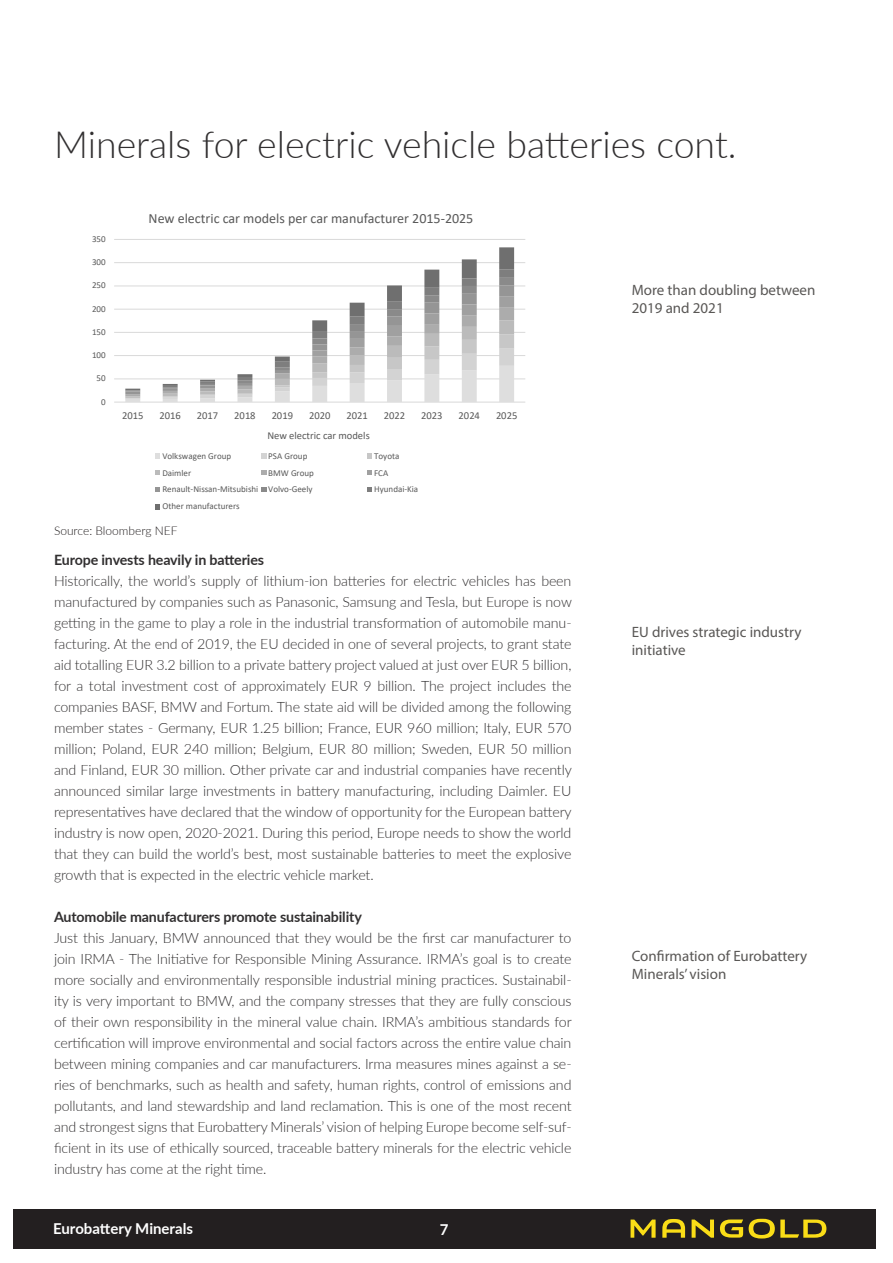
<style>
.page{position:relative;width:893px;height:1263px;background:#fff}
.page>*{position:absolute;margin:0;border:0;box-sizing:border-box;transform-origin:0 0}
.t1{font:300 37.5px "Lato";color:#312f30}
.Sidotext_analys{font:15px/18px "Myriad Pro";color:#595755}
.t2{font:700 15px "Lato";color:#fff}
.t3{font:300 14.25px/21px "Lato";letter-spacing:-.01em;color:#312f30;text-align:justify}
.t4{font:700 14.25px "Lato";letter-spacing:-.01em;color:#312f30}
.t5{font:14.1px "Calibri";letter-spacing:-.005em;color:#595959}
.t6{font:300 12px "Lato";color:#231f20}
.t7{font:10.65px "Calibri";letter-spacing:-.005em;color:#595959}
.t8{font:9px "Calibri";color:#595959}
</style>
<div class="page">
<div style="left:13px;top:1209px;width:862px;height:40px;background:#231f20"></div>
<svg style="left:630px;top:1219px;width:26px;height:19px"></svg>
<svg style="left:692px;top:1219px;width:22px;height:19px"></svg>
<svg style="left:662px;top:1219px;width:23px;height:19px"></svg>
<svg style="left:720px;top:1219px;width:23px;height:18px"></svg>
<svg style="left:749px;top:1219px;width:77px;height:19px"></svg>
<hr style="left:114px;top:402px;width:411px;height:1px;background:#d9d9d9">
<hr style="left:114px;top:378px;width:411px;height:1px;background:#d9d9d9">
<hr style="left:114px;top:355px;width:411px;height:1px;background:#d9d9d9">
<hr style="left:114px;top:332px;width:411px;height:1px;background:#d9d9d9">
<hr style="left:114px;top:309px;width:411px;height:1px;background:#d9d9d9">
<hr style="left:114px;top:286px;width:411px;height:1px;background:#d9d9d9">
<hr style="left:114px;top:262px;width:411px;height:1px;background:#d9d9d9">
<hr style="left:114px;top:239px;width:411px;height:1px;background:#d9d9d9">
<svg style="left:125px;top:390px;width:389px;height:12px"></svg>
<svg style="left:125px;top:247px;width:389px;height:143px"></svg>
<svg style="left:155px;top:454px;width:5px;height:5px"></svg>
<svg style="left:261px;top:454px;width:5px;height:5px"></svg>
<svg style="left:367px;top:454px;width:5px;height:5px"></svg>
<svg style="left:155px;top:470px;width:5px;height:5px"></svg>
<svg style="left:261px;top:470px;width:5px;height:5px"></svg>
<svg style="left:367px;top:470px;width:5px;height:5px"></svg>
<svg style="left:155px;top:487px;width:5px;height:5px"></svg>
<svg style="left:261px;top:487px;width:5px;height:5px"></svg>
<svg style="left:367px;top:487px;width:5px;height:5px"></svg>
<svg style="left:155px;top:504px;width:5px;height:5px"></svg>
<p class="t1" style="left:54px;top:118px;width:684px">Minerals for electric vehicle batteries cont.</p>
<p class="t8" style="left:92px;top:233px;width:15px">350</p>
<p class="t8" style="left:92px;top:256px;width:15px">300</p>
<p class="t8" style="left:92px;top:279px;width:15px">250</p>
<p class="t8" style="left:92px;top:302px;width:15px">200</p>
<p class="t8" style="left:92px;top:326px;width:15px">150</p>
<p class="t8" style="left:92px;top:349px;width:15px">100</p>
<p class="t8" style="left:97px;top:372px;width:11px">50</p>
<p class="t8" style="left:101px;top:395px;width:6px">0</p>
<p class="t5" style="left:149px;top:209px;width:326px">New electric car models per car manufacturer 2015-2025</p>
<p class="t7" style="left:122px;top:408px;width:23px">2015</p>
<p class="t7" style="left:160px;top:408px;width:23px">2016</p>
<p class="t7" style="left:197px;top:408px;width:23px">2017</p>
<p class="t7" style="left:234px;top:408px;width:23px">2018</p>
<p class="t7" style="left:272px;top:408px;width:23px">2019</p>
<p class="t7" style="left:309px;top:408px;width:23px">2020</p>
<p class="t7" style="left:346px;top:408px;width:23px">2021</p>
<p class="t7" style="left:384px;top:408px;width:23px">2022</p>
<p class="t7" style="left:421px;top:408px;width:23px">2023</p>
<p class="t7" style="left:459px;top:408px;width:23px">2024</p>
<p class="t7" style="left:496px;top:408px;width:23px">2025</p>
<p class="t7" style="left:267px;top:428px;width:104px">New electric car models</p>
<p class="t8" style="left:162px;top:449px;width:70px">Volkswagen Group</p>
<p class="t8" style="left:268px;top:449px;width:41px">PSA Group</p>
<p class="t8" style="left:374px;top:449px;width:27px">Toyota</p>
<p class="t8" style="left:162px;top:466px;width:30px">Daimler</p>
<p class="t8" style="left:268px;top:466px;width:47px">BMW Group</p>
<p class="t8" style="left:374px;top:466px;width:16px">FCA</p>
<p class="t8" style="left:162px;top:483px;width:152px">Renault-Nissan-Mitsubishi Volvo-Geely</p>
<p class="t8" style="left:374px;top:483px;width:46px">Hyundai-Kia</p>
<p class="t8" style="left:162px;top:500px;width:79px">Other manufacturers</p>
<p class="t6" style="left:54px;top:522px;width:125px">Source: Bloomberg NEF</p>
<p class="t4" style="left:54px;top:550px;width:212px">Europe invests heavily in batteries</p>
<p class="t3" style="left:54px;top:570px;width:519px">Historically, the world’s supply of lithium-ion batteries for electric vehicles has been manufactured by companies such as Panasonic, Samsung and Tesla, but Europe is now getting in the game to play a role in the industrial transformation of automobile manu&shy;facturing. At the end of 2019, the EU decided in one of several projects, to grant state aid totalling EUR 3.2 billion to a private battery project valued at just over EUR 5 billion, for a total investment cost of approximately EUR 9 billion. The project includes the companies BASF, BMW and Fortum. The state aid will be divided among the following member states - Germany, EUR 1.25 billion; France, EUR 960 million; Italy, EUR 570 million; Poland, EUR 240 million; Belgium, EUR 80 million; Sweden, EUR 50 million and Finland, EUR 30 million. Other private car and industrial companies have recently announced similar large investments in battery manufacturing, including Daimler. EU representatives have declared that the window of opportunity for the European battery industry is now open, 2020-2021. During this period, Europe needs to show the world that they can build the world’s best, most sustainable batteries to meet the explosive growth that is expected in the electric vehicle market.</p>
<p class="t4" style="left:54px;top:907px;width:309px">Automobile manufacturers promote sustainability</p>
<p class="t3" style="left:54px;top:927px;width:519px">Just this January, BMW announced that they would be the first car manufacturer to join IRMA - The Initiative for Responsible Mining Assurance. IRMA’s goal is to create more socially and environmentally responsible industrial mining practices. Sustainabil&shy;ity is very important to BMW, and the company stresses that they are fully conscious of their own responsibility in the mineral value chain. IRMA’s ambitious standards for certification will improve environmental and social factors across the entire value chain between mining companies and car manufacturers. Irma measures mines against a se&shy;ries of benchmarks, such as health and safety, human rights, control of emissions and pollutants, and land stewardship and land reclamation. This is one of the most recent and strongest signs that Eurobattery Minerals’ vision of helping Europe become self-suf&shy;ficient in its use of ethically sourced, traceable battery minerals for the electric vehicle industry has come at the right time.</p>
<p class="t2" style="left:53px;top:1217px;width:141px">Eurobattery Minerals</p>
<p class="t2" style="left:440px;top:1218px;width:10px">7</p>
<p class="Sidotext_analys" style="left:632px;top:281px;width:185px">More than doubling between<br>2019 and 2021</p>
<p class="Sidotext_analys" style="left:632px;top:623px;width:171px">EU drives strategic industry initiative</p>
<p class="Sidotext_analys" style="left:632px;top:947px;width:177px">Confirmation of Eurobattery</p>
<p class="Sidotext_analys" style="left:632px;top:965px;width:96px">Minerals’ vision</p>
</div>
